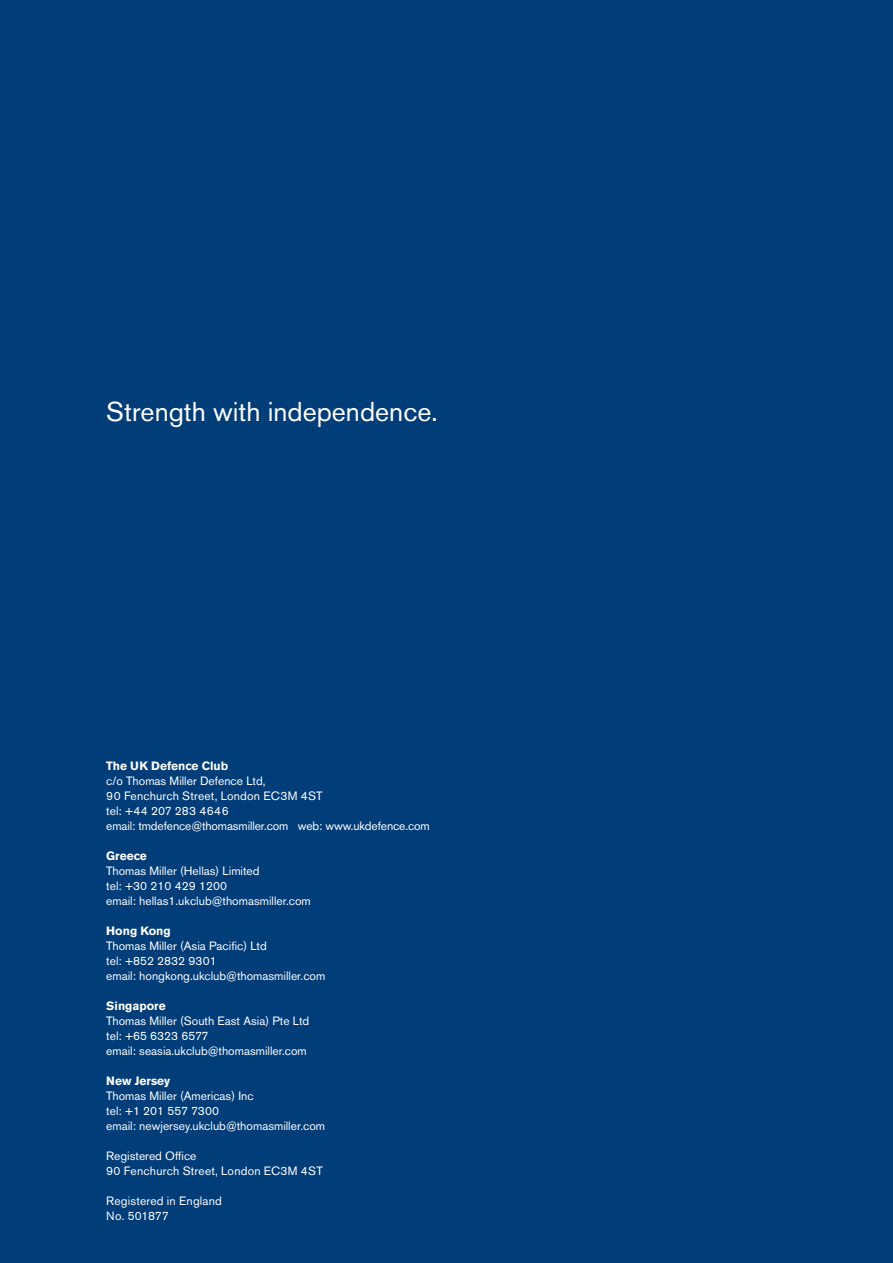
<style>
.page{position:relative;width:893px;height:1263px;background:#003d79}
.page>*{position:absolute;margin:0;border:0;box-sizing:border-box;transform-origin:0 0}
.t1{font:27px "Akzidenz Grotesk BE";color:#fff}
.t2{font:12px/15px "Akzidenz Grotesk BE";color:#fff}
.t3{font:700 12px "Akzidenz Grotesk BE";color:#fff}
</style>
<div class="page">
<h1 class="t1" style="left:106px;top:395px;width:333px">Strength with independence.</h1>
<p class="t3" style="left:106px;top:759px;width:123px">The UK Defence Club</p>
<p class="t2" style="left:106px;top:774px;width:325px">c/o Thomas Miller Defence Ltd,<br>90 Fenchurch Street, London EC3M 4ST<br>tel: +44 207 283 4646<br>email: tmdefence@thomasmiller.com web: www.ukdefence.com</p>
<p class="t3" style="left:106px;top:849px;width:42px">Greece</p>
<p class="t2" style="left:106px;top:864px;width:206px">Thomas Miller (Hellas) Limited<br>tel: +30 210 429 1200<br>email: hellas1.ukclub@thomasmiller.com</p>
<p class="t3" style="left:106px;top:924px;width:66px">Hong Kong</p>
<p class="t2" style="left:106px;top:939px;width:221px">Thomas Miller (Asia Pacific) Ltd<br>tel: +852 2832 9301<br>email: hongkong.ukclub@thomasmiller.com</p>
<p class="t3" style="left:106px;top:999px;width:61px">Singapore</p>
<p class="t2" style="left:106px;top:1014px;width:205px">Thomas Miller (South East Asia) Pte Ltd tel: +65 6323 6577<br>email: seasia.ukclub@thomasmiller.com</p>
<p class="t3" style="left:106px;top:1074px;width:65px">New Jersey</p>
<p class="t2" style="left:106px;top:1089px;width:220px">Thomas Miller (Americas) Inc<br>tel: +1 201 557 7300<br>email: newjersey.ukclub@thomasmiller.com</p>
<p class="t2" style="left:106px;top:1149px;width:218px">Registered Office<br>90 Fenchurch Street, London EC3M 4ST</p>
<p class="t2" style="left:106px;top:1194px;width:117px">Registered in England<br>No. 501877</p>
</div>
